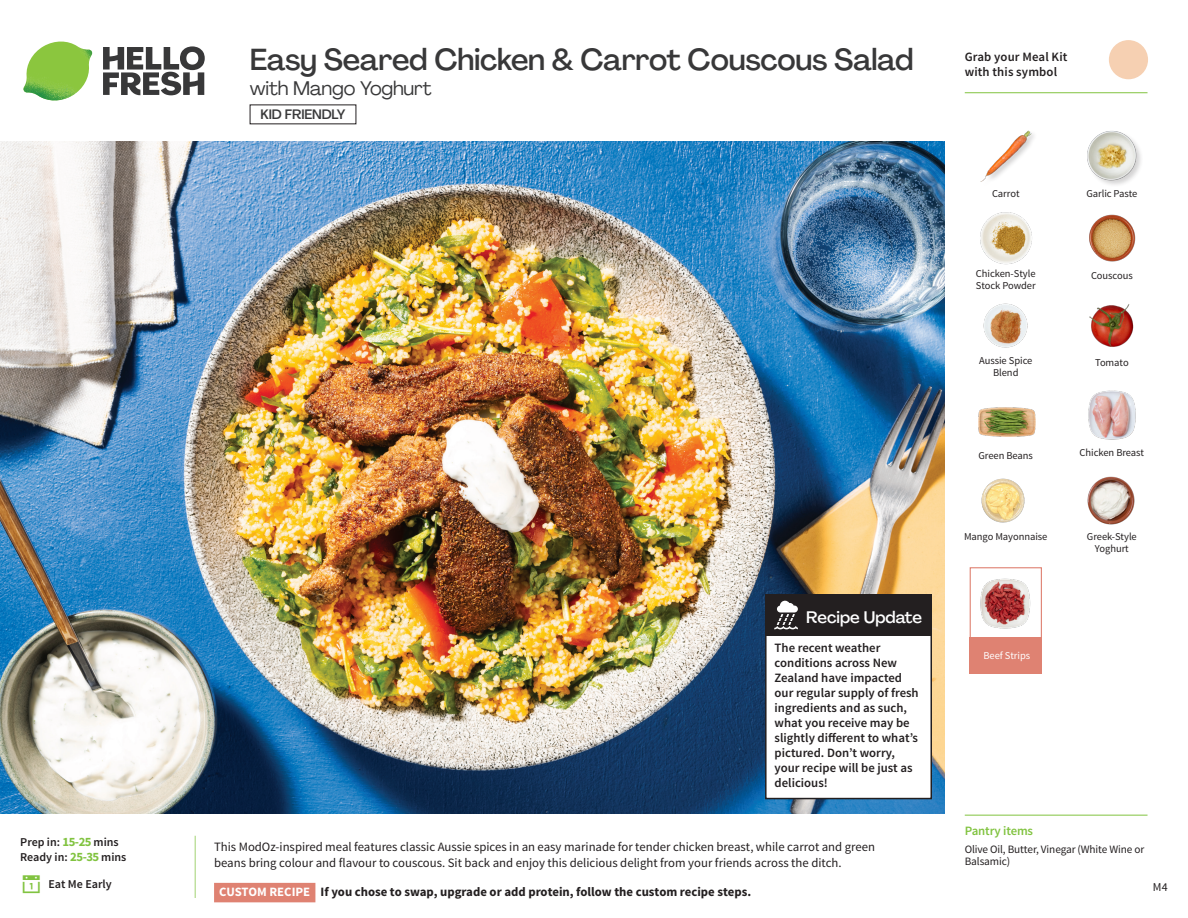
<style>
.page{position:relative;width:1188px;height:918px;background:#fff}
.page>*{position:absolute;margin:0;border:0;box-sizing:border-box;transform-origin:0 0}
._15_Titel_UK{font:500 30px "Agrandir";letter-spacing:-.01em;color:#383839}
._15_Titel_UK-2{font:19.5px "Agrandir";letter-spacing:-.01em;color:#383839}
.Steps_Text_AU{font:500 16.5px "Agrandir";color:#fff}
.t1{font:500 13.5px "Agrandir";letter-spacing:-.01em;color:#383839}
.Steps_Text_AU-2{font:600 12.75px/15px "Source Sans Pro";color:#231f20}
.Step_6_Text_AU{font:12.75px/16.5px "Source Sans Pro";color:#231f20}
.Step_6_Text_AU-2{font:700 12.75px "Source Sans Pro";color:#231f20}
._04_Headers_Front{font:600 12.75px "Source Sans Pro";letter-spacing:-.01em;color:#81c340}
._04_Intro{font:600 12px "Source Sans Pro";color:#231f20}
.t2{font:12px "Source Sans Pro";color:#231f20}
._05_Pantry{font:11.25px/12px "Source Sans Pro";letter-spacing:-.01em;color:#231f20}
._18_FRONT_ingredient{font:10.5px/12px "Source Sans Pro";letter-spacing:-.005em;color:#231f20}
._18_FRONT_ingredient-2{font:10.5px "Source Sans Pro";letter-spacing:-.005em;color:#fff}
.s1{font-weight:700;font-size:12.75px;color:#81c340}
.s2{color:#fff}
</style>
<div class="page">
<svg style="left:103px;top:46px;width:102px;height:49px"></svg>
<img style="left:23px;top:42px;width:69px;height:59px">
<svg style="left:194px;top:835px;width:122px;height:67px"></svg>
<img style="left:0;top:142px;width:945px;height:672px">
<div style="left:970px;top:567px;width:72px;height:72px;border:1px solid #df8272"></div>
<div style="left:970px;top:637px;width:72px;height:37px;background:#df8272"></div>
<img style="left:980px;top:578px;width:51px;height:51px">
<div style="left:766px;top:603px;width:165px;height:196px;background:#fff"></div>
<div style="left:765px;top:603px;width:167px;height:196px;border:2px solid #231f20"></div>
<div style="left:765px;top:594px;width:167px;height:41px;background:#231f20"></div>
<svg style="left:774px;top:601px;width:24px;height:28px"></svg>
<img style="left:981px;top:478px;width:44px;height:45px">
<img style="left:978px;top:407px;width:58px;height:30px">
<img style="left:1089px;top:304px;width:45px;height:43px">
<img style="left:1088px;top:390px;width:48px;height:50px">
<img style="left:983px;top:303px;width:45px;height:45px">
<img style="left:980px;top:212px;width:52px;height:53px">
<img style="left:1089px;top:214px;width:47px;height:48px">
<img style="left:980px;top:130px;width:54px;height:52px">
<div style="left:1087px;top:130px;width:57px;height:57px;background:#231f20;opacity:.2"></div>
<img style="left:1087px;top:131px;width:50px;height:50px">
<img style="left:1087px;top:476px;width:48px;height:49px">
<hr style="left:965px;top:815px;width:183px;height:1px;background:#81c340">
<svg style="left:1091px;top:40px;width:57px;height:54px"></svg>
<hr style="left:965px;top:92px;width:183px;height:1px;background:#81c340">
<p class="_04_Intro" style="left:20px;top:835px;width:100px">Prep in: <span class="s1">15-25</span> mins</p>
<p class="_04_Intro" style="left:20px;top:850px;width:108px">Ready in: <span class="s1">25-35</span> mins</p>
<p class="_04_Intro" style="left:48px;top:876px;width:65px">Eat Me Early</p>
<p class="_15_Titel_UK" style="left:250px;top:41px;width:665px">Easy Seared Chicken &amp; Carrot Couscous Salad</p>
<p class="_15_Titel_UK-2" style="left:250px;top:76px;width:183px">with Mango Yoghurt</p>
<p class="t1" style="left:261px;top:106px;width:86px">KID FRIENDLY</p>
<p class="Steps_Text_AU" style="left:806px;top:607px;width:117px">Recipe Update</p>
<p class="Steps_Text_AU-2" style="left:775px;top:641px;width:146px">The recent weather conditions across New<br>Zealand have impacted our regular supply of fresh ingredients and as such, what you receive may be slightly different to what’s pictured. Don’t worry, your recipe will be just as delicious!</p>
<p class="Step_6_Text_AU" style="left:214px;top:838px;width:663px">This ModOz-inspired meal features classic Aussie spices in an easy marinade for tender chicken breast, while carrot and green beans bring colour and flavour to couscous. Sit back and enjoy this delicious delight from your friends across the ditch.</p>
<p class="Step_6_Text_AU-2" style="left:219px;top:884px;width:533px"><span class="s2">CUSTOM RECIPE</span> If you chose to swap, upgrade or add protein, follow the custom recipe steps.</p>
<p class="Steps_Text_AU-2" style="left:965px;top:50px;width:104px">Grab your Meal Kit with this symbol</p>
<p class="_18_FRONT_ingredient" style="left:992px;top:188px;width:29px">Carrot</p>
<p class="_18_FRONT_ingredient" style="left:1086px;top:188px;width:53px">Garlic Paste</p>
<p class="_18_FRONT_ingredient" style="left:976px;top:267px;width:61px">Chicken-Style<br>Stock Powder</p>
<p class="_18_FRONT_ingredient" style="left:1091px;top:270px;width:43px">Couscous</p>
<p class="_18_FRONT_ingredient" style="left:979px;top:355px;width:55px">Aussie Spice</p>
<p class="_18_FRONT_ingredient" style="left:1095px;top:356px;width:35px">Tomato</p>
<p class="_18_FRONT_ingredient" style="left:993px;top:367px;width:27px">Blend</p>
<p class="_18_FRONT_ingredient" style="left:979px;top:450px;width:56px">Green Beans</p>
<p class="_18_FRONT_ingredient" style="left:964px;top:531px;width:85px">Mango Mayonnaise</p>
<p class="_18_FRONT_ingredient" style="left:1080px;top:446px;width:66px">Chicken Breast</p>
<p class="_18_FRONT_ingredient" style="left:1087px;top:531px;width:51px;text-align:center">Greek-Style<br>Yoghurt</p>
<p class="_18_FRONT_ingredient-2" style="left:983px;top:649px;width:48px">Beef Strips</p>
<p class="_04_Headers_Front" style="left:965px;top:822px;width:70px">Pantry items</p>
<p class="_05_Pantry" style="left:965px;top:844px;width:181px">Olive Oil, Butter, Vinegar (White Wine or<br>Balsamic)</p>
<p class="t2" style="left:1153px;top:879px;width:16px">M4</p>
</div>
